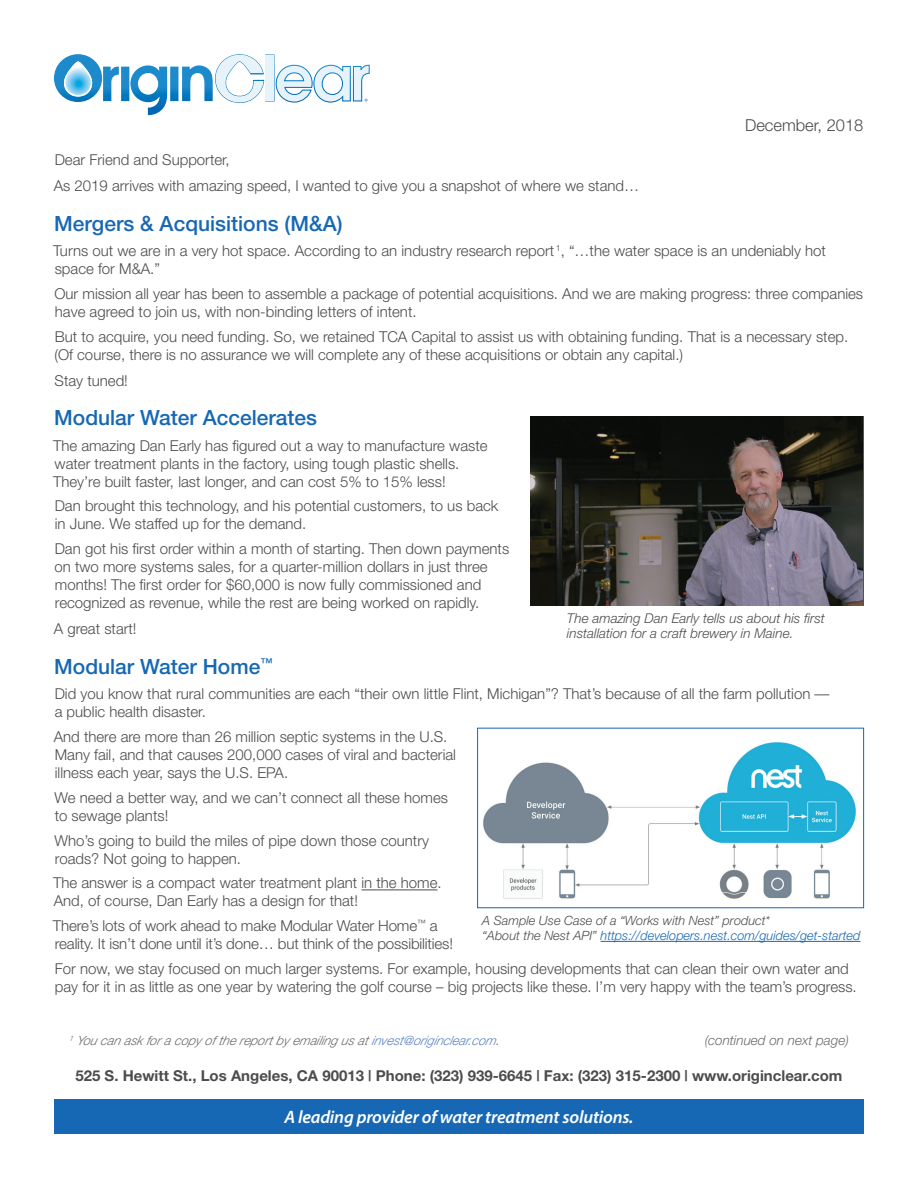
<style>
.page{position:relative;width:918px;height:1188px;background:#fff}
.page>*{position:absolute;margin:0;border:0;box-sizing:border-box;transform-origin:0 0}
.t1{font:500 21px "Helvetica Neue";color:#1768b4}
.t2{font:italic 600 18px "Myriad Pro";letter-spacing:-.01em;color:#fff}
.t3{font:300 16.5px "Helvetica Neue";color:#4d4c4c}
.t4{font:300 15px/18px "Helvetica Neue";color:#4d4c4c}
.t5{font:700 15px "Helvetica Neue";color:#4d4c4c}
.t6{font:italic 300 13.5px/15px "Helvetica Neue";color:#4d4c4c}
.t7{font:italic 300 13.5px "Helvetica Neue";color:#6e6b6a}
.t8{font:italic 300 12.75px/15px "Helvetica Neue";color:#4d4c4c}
.t9{font:italic 300 12.75px "Helvetica Neue";color:#6e6b6a}
.s1{color:#1768b4}
.s2{color:#5b81c1}
</style>
<div class="page">
<div style="left:54px;top:1100px;width:810px;height:34px;background:#1768b4"></div>
<div style="left:265px;top:54px;width:10px;height:47px;background:#e7f3fb;border:1px solid #fff"></div>
<svg style="left:54px;top:54px;width:211px;height:61px"></svg>
<svg style="left:275px;top:64px;width:95px;height:39px"></svg>
<hr style="left:361px;top:890px;width:77px;height:1px;background:#4d4c4c">
<img style="left:530px;top:417px;width:333px;height:189px">
<img style="left:484px;top:742px;width:372px;height:157px">
<div style="left:477px;top:728px;width:387px;height:180px;border:1px solid #1768b4"></div>
<hr style="left:601px;top:941px;width:260px;height:1px;background:#1768b4">
<p class="t3" style="left:745px;top:115px;width:120px">December, 2018</p>
<p class="t4" style="left:54px;top:146px;width:587px;line-height:26.2px">Dear Friend and Supporter,<br>As 2019 arrives with amazing speed, I wanted to give you a snapshot of where we stand…</p>
<h1 class="t1" style="left:54px;top:211px;width:290px">Mergers &amp; Acquisitions (M&amp;A)</h1>
<p class="t4" style="left:53px;top:241px;width:775px">Turns out we are in a very hot space. According to an industry research report <sup>1</sup>, “…the water space is an undeniably hot space for M&amp;A.”</p>
<p class="t4" style="left:54px;top:284px;width:810px">Our mission all year has been to assemble a package of potential acquisitions. And we are making progress: three companies have agreed to join us, with non-binding letters of intent.</p>
<p class="t4" style="left:54px;top:327px;width:795px">But to acquire, you need funding. So, we retained TCA Capital to assist us with obtaining funding. That is a necessary step. (Of course, there is no assurance we will complete any of these acquisitions or obtain any capital.)</p>
<p class="t4" style="left:55px;top:371px;width:75px">Stay tuned!</p>
<h1 class="t1" style="left:54px;top:405px;width:265px">Modular Water Accelerates</h1>
<p class="t4" style="left:53px;top:436px;width:436px">The amazing Dan Early has figured out a way to manufacture waste water treatment plants in the factory, using tough plastic shells.<br>They’re built faster, last longer, and can cost 5% to 15% less!</p>
<p class="t4" style="left:55px;top:497px;width:445px">Dan brought this technology, and his potential customers, to us back in June. We staffed up for the demand.</p>
<p class="t4" style="left:54px;top:540px;width:456px">Dan got his first order within a month of starting. Then down payments on two more systems sales, for a quarter-million dollars in just three months! The first order for $60,000 is now fully commissioned and recognized as revenue, while the rest are being worked on rapidly.</p>
<p class="t4" style="left:54px;top:620px;width:84px">A great start!</p>
<h1 class="t1" style="left:54px;top:654px;width:220px">Modular Water Home<sup>™</sup></h1>
<p class="t4" style="left:55px;top:685px;width:776px">Did you know that rural communities are each “their own little Flint, Michigan”? That’s because of all the farm pollution — a public health disaster.</p>
<p class="t4" style="left:54px;top:727px;width:404px">And there are more than 26 million septic systems in the U.S.<br>Many fail, and that causes 200,000 cases of viral and bacterial illness each year, says the U.S. EPA.</p>
<p class="t4" style="left:55px;top:788px;width:395px">We need a better way, and we can’t connect all these homes to sewage plants!</p>
<p class="t4" style="left:55px;top:831px;width:376px">Who’s going to build the miles of pipe down those country roads? Not going to happen.</p>
<p class="t4" style="left:53px;top:874px;width:390px">The answer is a compact water treatment plant in the home.<br>And, of course, Dan Early has a design for that!</p>
<p class="t4" style="left:53px;top:916px;width:402px">There’s lots of work ahead to make Modular Water Home<sup>™</sup> a reality. It isn’t done until it’s done… but think of the possibilities!</p>
<p class="t4" style="left:55px;top:959px;width:804px">For now, we stay focused on much larger systems. For example, housing developments that can clean their own water and pay for it in as little as one year by watering the golf course – big projects like these. I’m very happy with the team’s progress.</p>
<p class="t6" style="left:567px;top:610px;width:260px">The amazing Dan Early tells us about his first installation for a craft brewery in Maine.</p>
<p class="t8" style="left:482px;top:913px;width:380px">A Sample Use Case of a “Works with Nest” product*<br>“About the Nest API” <span class="s1">https://developers.nest.com/guides/get-started</span></p>
<p class="t9" style="left:69px;top:1033px;width:435px"><sup>1</sup> You can ask fora copy of the rep ortby emailing us at<span class="s2">invest@originclear.com</span>.</p>
<p class="t7" style="left:705px;top:1033px;width:146px">(continued on next page)</p>
<p class="t5" style="left:75px;top:1067px;width:769px">525 S. Hewitt St., Los Angeles, CA 90013 | Phone: (323) 939-6645 | Fax: (323) 315-2300 | www.originclear.com</p>
<p class="t2" style="left:284px;top:1105px;width:351px">A leading provider of water treatment solutions.</p>
</div>
